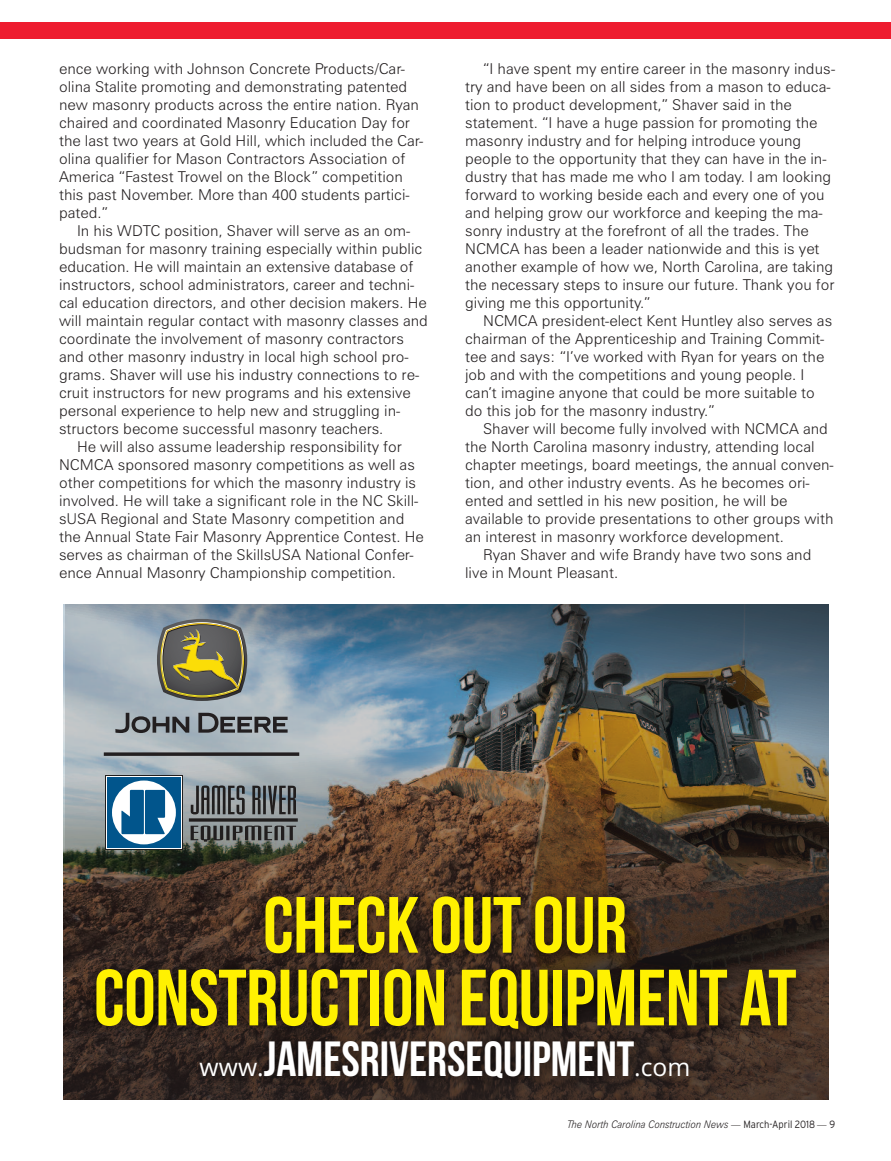
<style>
.page{position:relative;width:891px;height:1161px;background:#fff}
.page>*{position:absolute;margin:0;border:0;box-sizing:border-box;transform-origin:0 0}
.t1{font:79.5px/72.8px "Bebas Neue";letter-spacing:-.005em;color:#fff101;text-align:center}
.t2{font:49.35px "Bebas Neue";color:#fff}
.t3{font:300 15px/18px "Zurich BT";color:#231f20}
.t4{font:italic 300 10.5px "Zurich BT";color:#231f20;scale:.9 1}
.s1{font-family:"Open Sans";font-size:24.75px}
.s2{font-family:"Interstate";font-style:normal}
</style>
<div class="page">
<div style="left:0;top:22px;width:891px;height:17px;background:#ee1c2f"></div>
<img style="left:63px;top:604px;width:765px;height:496px">
<svg style="left:198px;top:713px;width:90px;height:20px;background:#6d7175"></svg>
<svg style="left:115px;top:713px;width:74px;height:20px"></svg>
<img style="left:157px;top:619px;width:90px;height:82px">
<svg style="left:104px;top:752px;width:195px;height:4px"></svg>
<div style="left:105px;top:775px;width:78px;height:75px;background:#fff"></div>
<div style="left:107px;top:777px;width:74px;height:71px;background:#01558c"></div>
<div style="left:112px;top:781px;width:64px;height:63px;background:#fff;border-radius:50%"></div>
<svg style="left:121px;top:790px;width:44px;height:44px;background:#2b719f"></svg>
<svg style="left:191px;top:785px;width:105px;height:29px;background:#64686b"></svg>
<svg style="left:191px;top:826px;width:105px;height:16px;background:#5f6261"></svg>
<svg style="left:189px;top:818px;width:109px;height:4px"></svg>
<img style="left:91px;top:1061px;width:710px;height:39px">
<img style="left:70px;top:865px;width:752px;height:196px">
<p class="t3" style="left:59px;top:61px;width:366px">ence working with Johnson Concrete Products/Car&shy;olina Stalite promoting and demonstrating patented new masonry products across the entire nation. Ryan chaired and coordinated Masonry Education Day for the last two years at Gold Hill, which included the Car&shy;olina qualifier for Mason Contractors Association of America “Fastest Trowel on the Block” competition this past November. More than 400 students partici&shy;pated.”</p>
<p class="t3" style="left:77px;top:223px;width:335px">In his WDTC position, Shaver will serve as an om-</p>
<p class="t3" style="left:59px;top:241px;width:365px">budsman for masonry training especially within public</p>
<p class="t3" style="left:59px;top:259px;width:356px">education. He will maintain an extensive database of</p>
<p class="t3" style="left:59px;top:277px;width:357px">instructors, school administrators, career and techni-</p>
<p class="t3" style="left:59px;top:295px;width:369px">cal education directors, and other decision makers. He</p>
<p class="t3" style="left:59px;top:313px;width:371px">will maintain regular contact with masonry classes and</p>
<p class="t3" style="left:59px;top:331px;width:346px">coordinate the involvement of masonry contractors</p>
<p class="t3" style="left:59px;top:349px;width:351px">and other masonry industry in local high school pro-</p>
<p class="t3" style="left:59px;top:367px;width:362px">grams. Shaver will use his industry connections to re-</p>
<p class="t3" style="left:59px;top:385px;width:353px">cruit instructors for new programs and his extensive</p>
<p class="t3" style="left:59px;top:403px;width:343px">personal experience to help new and struggling in-</p>
<p class="t3" style="left:59px;top:421px;width:326px">structors become successful masonry teachers.</p>
<p class="t3" style="left:77px;top:439px;width:326px">He will also assume leadership responsibility for</p>
<p class="t3" style="left:59px;top:457px;width:357px">NCMCA sponsored masonry competitions as well as</p>
<p class="t3" style="left:59px;top:475px;width:359px">other competitions for which the masonry industry is</p>
<p class="t3" style="left:59px;top:493px;width:361px">involved. He will take a significant role in the NC Skill-</p>
<p class="t3" style="left:59px;top:511px;width:347px">sUSA Regional and State Masonry competition and</p>
<p class="t3" style="left:59px;top:529px;width:366px">the Annual State Fair Masonry Apprentice Contest. He</p>
<p class="t3" style="left:59px;top:547px;width:356px">serves as chairman of the SkillsUSA National Confer-</p>
<p class="t3" style="left:59px;top:565px;width:338px">ence Annual Masonry Championship competition.</p>
<p class="t3" style="left:465px;top:61px;width:372px;text-indent:18px">“I have spent my entire career in the masonry indus&shy;try and have been on all sides from a mason to educa&shy;tion to product development,” Shaver said in the statement. “I have a huge passion for promoting the masonry industry and for helping introduce young people to the opportunity that they can have in the in&shy;dustry that has made me who I am today. I am looking forward to working beside each and every one of you and helping grow our workforce and keeping the ma&shy;sonry industry at the forefront of all the trades. The NCMCA has been a leader nationwide and this is yet another example of how we, North Carolina, are taking the necessary steps to insure our future. Thank you for giving me this opportunity.”</p>
<p class="t3" style="left:465px;top:313px;width:369px;text-indent:18px">NCMCA president-elect Kent Huntley also serves as chairman of the Apprenticeship and Training Commit&shy;tee and says: “I’ve worked with Ryan for years on the job and with the competitions and young people. I can’t imagine anyone that could be more suitable to do this job for the masonry industry.”</p>
<p class="t3" style="left:465px;top:421px;width:370px;text-indent:18px">Shaver will become fully involved with NCMCA and the North Carolina masonry industry, attending local chapter meetings, board meetings, the annual conven&shy;tion, and other industry events. As he becomes ori&shy;ented and settled in his new position, he will be available to provide presentations to other groups with an interest in masonry workforce development.</p>
<p class="t3" style="left:465px;top:547px;width:348px;text-indent:18px">Ryan Shaver and wife Brandy have two sons and live in Mount Pleasant.</p>
<h1 class="t1" style="left:94px;top:889px;width:704px">CHECK OUTOUR<br>CONSTRUCTION EQUIPMENT AT</h1>
<h2 class="t2" style="left:200px;top:1030px;width:492px"><span class="s1">www.</span>JAMESRIVERSEQUIPMENT<span class="s1">.com</span></h2>
<p class="t4" style="left:568px;top:1120px;width:299px">The North Carolina Construction News — <span class="s2">March-April 2018</span> — <span class="s2">9</span></p>
</div>
